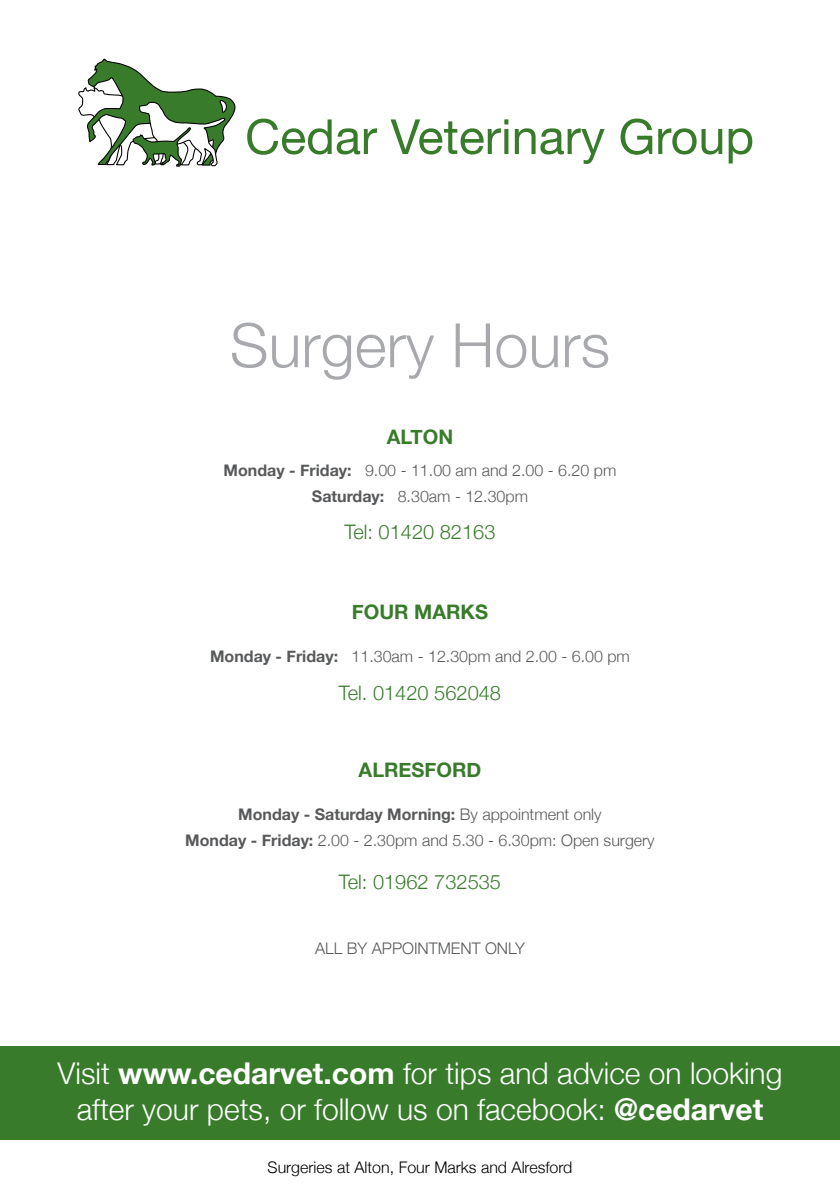
<style>
.page{position:relative;width:840px;height:1191px;background:#fff}
.page>*{position:absolute;margin:0;border:0;box-sizing:border-box;transform-origin:0 0}
.t1{font:300 61.2px "Helvetica Neue";color:#a7a9ac}
.t2{font:300 30px/36px "Helvetica Neue";color:#fff;text-align:center}
.t3{font:300 20px "Helvetica Neue";color:#387c2b}
.t4{font:700 20px "Helvetica Neue";color:#387c2b}
.t5{font:300 16px/26px "Helvetica Neue";color:#58595b;text-align:center}
.t6{font:300 16px "Helvetica Neue";color:#000}
.s1{font-weight:700}
</style>
<div class="page">
<svg style="left:78px;top:58px;width:158px;height:109px"></svg>
<svg style="left:247px;top:119px;width:130px;height:36px"></svg>
<svg style="left:390px;top:119px;width:118px;height:35px"></svg>
<svg style="left:504px;top:129px;width:4px;height:25px"></svg>
<svg style="left:514px;top:128px;width:90px;height:36px"></svg>
<svg style="left:620px;top:119px;width:32px;height:36px"></svg>
<svg style="left:658px;top:128px;width:63px;height:26px"></svg>
<svg style="left:728px;top:128px;width:23px;height:35px"></svg>
<div style="left:0;top:1046px;width:839px;height:93px;background:#387c2b"></div>
<h1 class="t1" style="left:230px;top:296px;width:381px">Surgery Hours</h1>
<p class="t4" style="left:386px;top:421px;width:68px">ALTON</p>
<p class="t5" style="left:223px;top:456px;width:394px"><span class="s1">Monday - Friday:</span> 9.00 - 11.00 am and 2.00 - 6.20 pm<br><span class="s1">Saturday:</span> 8.30am - 12.30pm</p>
<p class="t3" style="left:344px;top:516px;width:152px">Tel: 01420 82163</p>
<p class="t4" style="left:352px;top:596px;width:137px">FOUR MARKS</p>
<p class="t5" style="left:210px;top:642px;width:421px"><span class="s1">Monday - Friday:</span> 11.30am - 12.30pm and 2.00 - 6.00 pm</p>
<p class="t3" style="left:339px;top:676px;width:163px">Tel. 01420 562048</p>
<p class="t4" style="left:358px;top:753px;width:124px">ALRESFORD</p>
<p class="t5" style="left:185px;top:799px;width:470px"><span class="s1">Monday - Saturday Morning:</span> By appointment only<br><span class="s1">Monday - Friday:</span> 2.00 - 2.30pm and 5.30 - 6.30pm: Open surgery</p>
<p class="t3" style="left:339px;top:865px;width:163px">Tel: 01962 732535</p>
<p class="t5" style="left:315px;top:934px;width:211px">ALL BY APPOINTMENT ONLY</p>
<h2 class="t2" style="left:57px;top:1053px;width:726px">Visit <span class="s1">www.cedarvet.com</span> for tips and advice on looking after your pets, or follow us on facebook: <span class="s1">@cedarvet</span></h2>
<p class="t6" style="left:267px;top:1154px;width:306px">Surgeries at Alton, Four Marks and Alresford</p>
</div>
